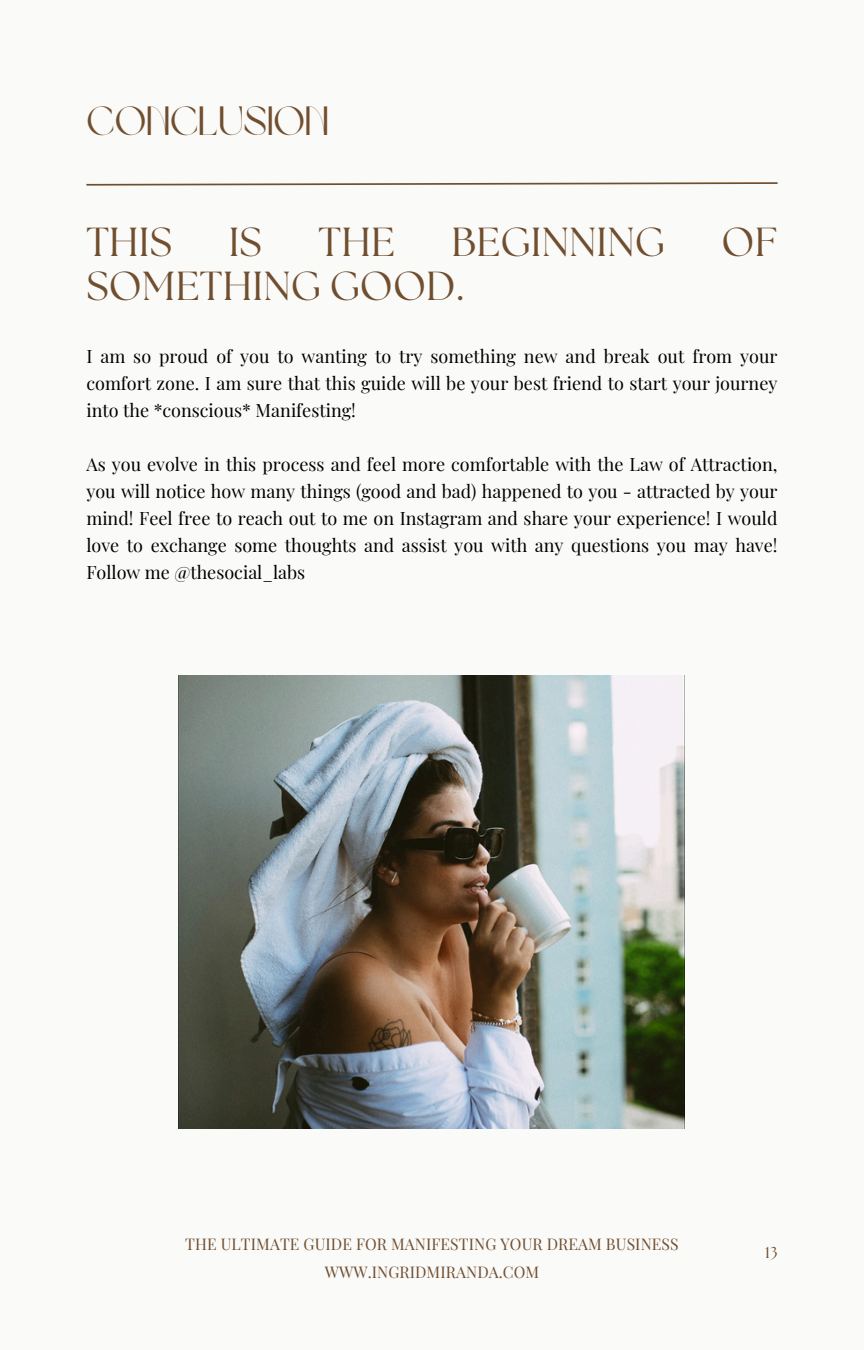
<style>
.page{position:relative;width:864px;height:1350px;background:#fafaf9}
.page>*{position:absolute;margin:0;border:0;box-sizing:border-box;transform-origin:0 0}
.t1{font:40.5px "The Seasons";letter-spacing:.005em;color:#704e2e}
.t2{font:40.5px "Brown Sugar";letter-spacing:.005em;color:#704e2e}
.t3{font:18px/27px "Playfair Display";color:#000;text-align:justify}
.t4{font:15.75px "Playfair Display";letter-spacing:.005em;color:#704e2e}
.t5{font:15.75px "The Seasons";color:#704e2e}
</style>
<div class="page">
<img style="left:179px;top:675px;width:506px;height:454px">
<svg style="left:86px;top:182px;width:692px;height:4px"></svg>
<h1 class="t2" style="left:86px;top:105px;width:244px">CONCLUSION</h1>
<h1 class="t1" style="left:86px;top:223px;width:87px">THIS</h1>
<h1 class="t1" style="left:229px;top:223px;width:35px">IS</h1>
<h1 class="t1" style="left:319px;top:223px;width:78px">THE</h1>
<h1 class="t1" style="left:452px;top:223px;width:215px">BEGINNING</h1>
<h1 class="t1" style="left:722px;top:223px;width:57px">OF</h1>
<h1 class="t1" style="left:86px;top:267px;width:380px">SOMETHING GOOD.</h1>
<h2 class="t3" style="left:86px;top:342px;width:693px">I am so proud of you to wanting to try something new and break out from your comfort zone. I am sure that this guide will be your best friend to start your journey into the *conscious* Manifesting!</h2>
<h2 class="t3" style="left:86px;top:450px;width:693px">As you evolve in this process and feel more comfortable with the Law of Attraction, you will notice how many things (good and bad) happened to you - attracted by your mind! Feel free to reach out to me on Instagram and share your experience! I would love to exchange some thoughts and assist you with any questions you may have!<br>Follow me @thesocial_labs</h2>
<p class="t4" style="left:185px;top:1233px;width:495px">THE ULTIMATE GUIDE FOR MANIFESTING YOUR DREAM BUSINESS</p>
<p class="t4" style="left:325px;top:1261px;width:216px">WWW.INGRIDMIRANDA.COM</p>
<p class="t5" style="left:765px;top:1245px;width:14px">13</p>
</div>
